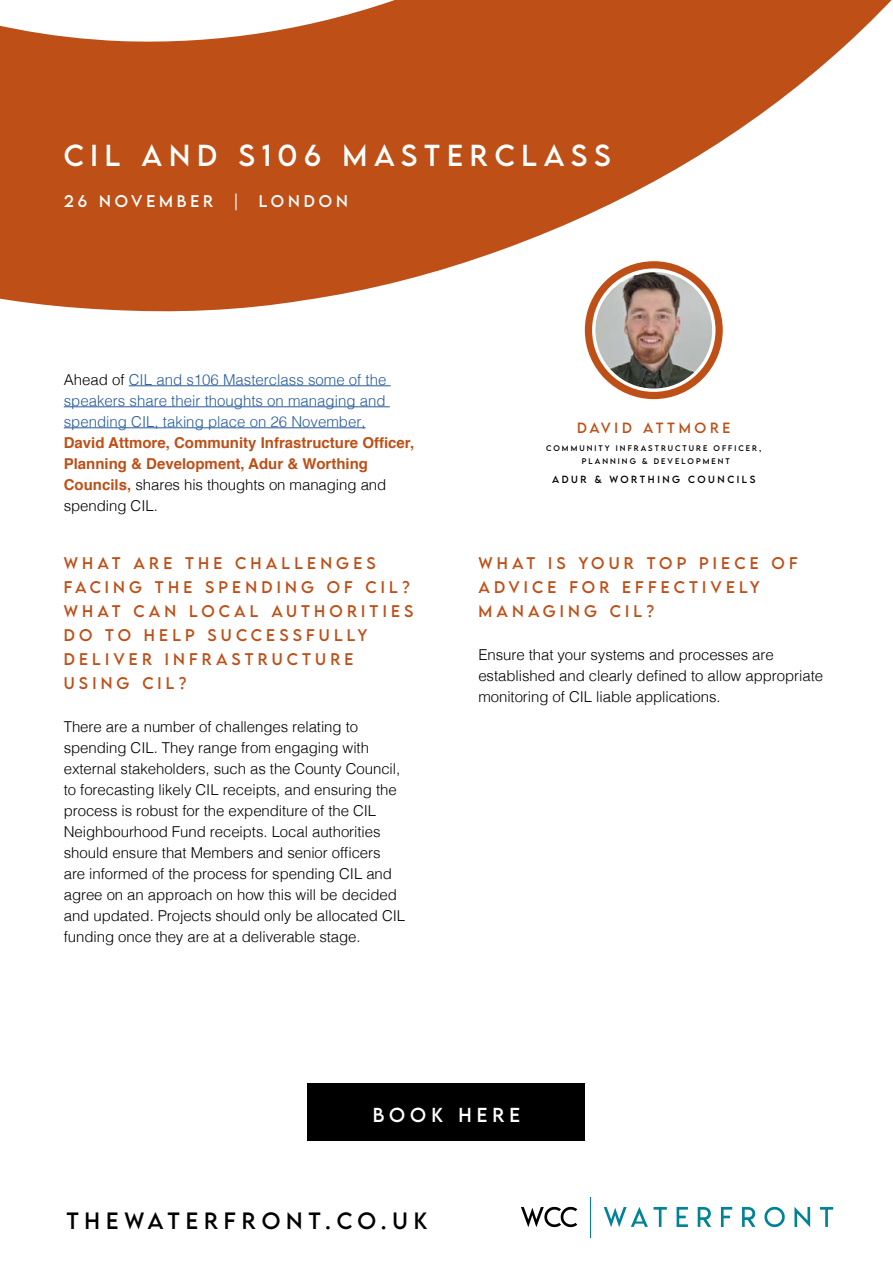
<style>
.page{position:relative;width:893px;height:1263px;background:#fff}
.page>*{position:absolute;margin:0;border:0;box-sizing:border-box;transform-origin:0 0}
.t1{font:27px "LEMONMILK";letter-spacing:.25em;color:#fff}
.t2{font:21px "LEMONMILK";letter-spacing:.28em;color:#000}
.t3{font:18px "LEMONMILK";letter-spacing:.28em;color:#fff}
.t4{font:300 15px/21px "Helvetica";letter-spacing:-.005em;color:#000}
.t5{font:15px/24px "LEMONMILK";letter-spacing:.28em;color:#be4f17}
.t6{font:700 15px/21px "Helvetica";color:#be4f17}
.t7{font:300 15px/21px "Helvetica";color:#275b9b;text-align:justify}
.t8{font:15px "LEMONMILK";letter-spacing:.26em;color:#fff}
.t9{font:13.2px "LEMONMILK";letter-spacing:.28em;color:#be4f17}
.t10{font:9.3px "LEMONMILK";letter-spacing:.28em;color:#000}
.t11{font:7.2px/13.2px "LEMONMILK";letter-spacing:.28em;color:#000;text-align:center}
.s1{color:#000}
.s2{font-weight:300;color:#000}
</style>
<div class="page">
<svg style="left:0;top:0;width:892px;height:312px;fill:#be4f17"></svg>
<hr style="left:590px;top:1197px;width:1px;height:40px;background:#008396">
<svg style="left:604px;top:1207px;width:63px;height:20px"></svg>
<svg style="left:677px;top:1207px;width:11px;height:20px"></svg>
<svg style="left:698px;top:1207px;width:13px;height:20px"></svg>
<svg style="left:721px;top:1207px;width:11px;height:20px"></svg>
<svg style="left:742px;top:1207px;width:13px;height:20px"></svg>
<svg style="left:764px;top:1207px;width:21px;height:20px"></svg>
<svg style="left:794px;top:1207px;width:16px;height:20px"></svg>
<svg style="left:820px;top:1207px;width:13px;height:20px"></svg>
<svg style="left:521px;top:1207px;width:56px;height:20px"></svg>
<svg style="left:585px;top:261px;width:138px;height:138px"></svg>
<img style="left:595px;top:272px;width:117px;height:116px;border-radius:58px">
<hr style="left:129px;top:385px;width:262px;height:1px;background:#275b9b">
<hr style="left:64px;top:406px;width:326px;height:1px;background:#275b9b">
<hr style="left:64px;top:427px;width:302px;height:1px;background:#275b9b">
<div style="left:308px;top:1083px;width:277px;height:57px;background:#000"></div>
<h1 class="t1" style="left:64px;top:138px;width:548px">CIL AND S106 M ASTERCLASS</h1>
<p class="t8" style="left:64px;top:191px;width:151px">26 N OVEMBER</p>
<p class="t8" style="left:234px;top:191px;width:6px">|</p>
<p class="t8" style="left:259px;top:191px;width:90px">LONDON</p>
<p class="t7" style="left:64px;top:368px;width:324px"><span class="s1">Ahead of</span> CIL and s106 Masterclass some of the speakers share their thoughts on managing and spending CIL, taking place on 26 November,</p>
<p class="t6" style="left:64px;top:432px;width:352px">David Attmore, Community Infrastructure Officer, Planning &amp; Development, Adur &amp; Worthing Councils, <span class="s2">shares his thoughts on managing and spending CIL.</span></p>
<p class="t5" style="left:64px;top:551px;width:351px">WHAT ARE THE CHALLENGES<br>FACING THE SPENDING OF CIL?<br>WHAT CAN LOCAL AUTHORITIES<br>DO TO HELP SUCCESSFULLY<br>DELIVER INFRASTRUCTURE<br>USING CIL?</p>
<p class="t4" style="left:64px;top:715px;width:343px">There are a number of challenges relating to spending CIL. They range from engaging with external stakeholders, such as the County Council, to forecasting likely CIL receipts, and ensuring the process is robust for the expenditure of the CIL Neighbourhood Fund receipts. Local authorities should ensure that Members and senior officers are informed of the process for spending CIL and agree on an approach on how this will be decided and updated. Projects should only be allocated CIL funding once they are at a deliverable stage.</p>
<p class="t9" style="left:577px;top:419px;width:155px">DAVID ATTMORE</p>
<p class="t11" style="left:546px;top:441px;width:217px">COMMUNITY INFRASTRUCTURE OFFICER,<br>PLANNING &amp; D EVELOPMENT</p>
<p class="t10" style="left:552px;top:473px;width:205px">ADUR &amp; WORTHING COUNCILS</p>
<p class="t5" style="left:478px;top:551px;width:321px">WHAT IS YOUR TOP PIECE OF<br>ADVICE FOR EFFECTIVELY<br>MANAGING CIL?</p>
<p class="t4" style="left:478px;top:643px;width:346px">Ensure that your systems and processes are established and clearly defined to allow appropriate monitoring of CIL liable applications.</p>
<p class="t3" style="left:373px;top:1103px;width:149px">BOOK HERE</p>
<h2 class="t2" style="left:66px;top:1206px;width:102px">THEWATERFRONT</h2>
<h2 class="t2" style="left:325px;top:1206px;width:104px">.CO.UK</h2>
</div>
